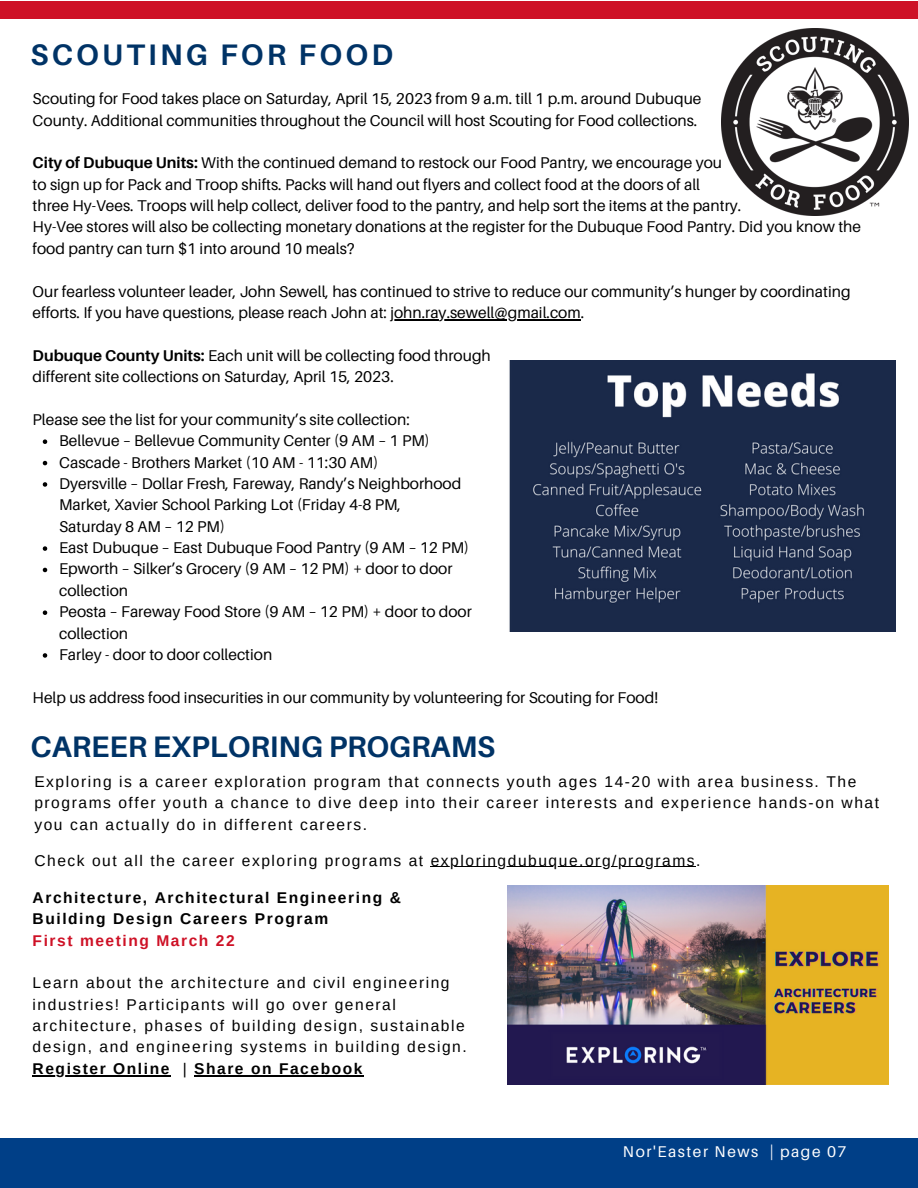
<style>
.page{position:relative;width:918px;height:1188px;background:#fff}
.page>*{position:absolute;margin:0;border:0;box-sizing:border-box;transform-origin:0 0}
.t1{font:700 29.7px "Aileron";color:#036}
.t2{font:700 29.7px "Aileron";letter-spacing:.11em;color:#036}
.t3{font:15.6px/21.3px "Aileron";color:#000}
.t4{font:15.6px/21.3px "Arimo";letter-spacing:.1em;color:#000}
.t5{font:700 15.6px/21.3px "Arimo";letter-spacing:.1em;color:#000}
.t6{font:15.6px "Aileron";letter-spacing:.1em;color:#fff}
.t7{font:700 15.6px "Arimo";letter-spacing:.1em;color:#ce1126}
.s1{font-weight:700}
</style>
<div class="page">
<div style="left:0;top:1px;width:918px;height:17px;background:#ce1126"></div>
<div style="left:0;top:1139px;width:918px;height:49px;background:#003f87"></div>
<img style="left:722px;top:28px;width:186px;height:187px">
<img style="left:508px;top:885px;width:380px;height:199px">
<svg style="left:43px;top:439px;width:4px;height:5px"></svg>
<svg style="left:43px;top:461px;width:4px;height:4px"></svg>
<svg style="left:43px;top:482px;width:4px;height:5px"></svg>
<svg style="left:43px;top:546px;width:4px;height:5px"></svg>
<svg style="left:43px;top:568px;width:4px;height:4px"></svg>
<svg style="left:43px;top:610px;width:4px;height:5px"></svg>
<svg style="left:43px;top:653px;width:4px;height:5px"></svg>
<hr style="left:390px;top:319px;width:191px;height:1px;background:#000">
<img style="left:509px;top:360px;width:386px;height:271px">
<hr style="left:33px;top:1075px;width:138px;height:1px;background:#000">
<hr style="left:194px;top:1075px;width:170px;height:1px;background:#000">
<hr style="left:431px;top:866px;width:265px;height:1px;background:#000">
<h1 class="t2" style="left:30px;top:36px;width:364px">SCOUTING FOR FOOD</h1>
<p class="t3" style="left:33px;top:88px;width:670px">Scouting for Food takes place on Saturday, April 15, 2023 from 9 a.m. till 1 p.m. around Dubuque<br>County. Additional communities throughout the Council will host Scouting for Food collections.</p>
<p class="t3" style="left:33px;top:152px;width:830px"><span class="s1">City of Dubuque Units:</span> With the continued demand to restock our Food Pantry, we encourage you<br>to sign up for Pack and Troop shifts. Packs will hand out flyers and collect food at the doors of all<br>three Hy-Vees. Troops will help collect, deliver food to the pantry, and help sort the items at the pantry.<br>Hy-Vee stores will also be collecting monetary donations at the register for the Dubuque Food Pantry. Did you know the food pantry can turn $1 into around 10 meals?</p>
<p class="t3" style="left:33px;top:280px;width:819px">Our fearless volunteer leader, John Sewell, has continued to strive to reduce our community’s hunger by coordinating efforts. If you have questions, please reach John at: john.ray.sewell@gmail.com.</p>
<p class="t3" style="left:33px;top:344px;width:460px"><span class="s1">Dubuque County Units:</span> Each unit will be collecting food through different site collections on Saturday, April 15, 2023.</p>
<p class="t3" style="left:33px;top:408px;width:379px">Please see the list for your community’s site collection:</p>
<p class="t3" style="left:59px;top:430px;width:404px">Bellevue – Bellevue Community Center (9 AM – 1 PM)<br>Cascade - Brothers Market (10 AM - 11:30 AM)<br>Dyersville – Dollar Fresh, Fareway, Randy’s Neighborhood</p>
<p class="t3" style="left:59px;top:494px;width:343px">Market, Xavier School Parking Lot (Friday 4-8 PM,<br>Saturday 8 AM – 12 PM)</p>
<p class="t3" style="left:59px;top:537px;width:412px">East Dubuque – East Dubuque Food Pantry (9 AM – 12 PM)<br>Epworth – Silker’s Grocery (9 AM – 12 PM) + door to door</p>
<p class="t3" style="left:59px;top:601px;width:414px">Peosta – Fareway Food Store (9 AM – 12 PM) + door to door</p>
<p class="t3" style="left:59px;top:644px;width:215px">Farley - door to door collection</p>
<p class="t3" style="left:59px;top:579px;width:71px">collection</p>
<p class="t3" style="left:59px;top:622px;width:71px">collection</p>
<p class="t3" style="left:33px;top:686px;width:627px">Help us address food insecurities in our community by volunteering for Scouting for Food!</p>
<h1 class="t1" style="left:30px;top:728px;width:467px">CAREER EXPLORING PROGRAMS</h1>
<p class="t4" style="left:34px;top:771px;width:846px">Exploring is a career exploration program that connects youth ages 14-20 with area business. The programs offer youth a chance to dive deep into their career interests and experience hands-on what you can actually do in different careers.</p>
<p class="t4" style="left:34px;top:849px;width:668px">Check out all the career exploring programs at exploringdubuque.org/programs.</p>
<p class="t5" style="left:33px;top:887px;width:370px">Architecture, Architectural Engineering &amp;<br>Building Design Careers Program</p>
<p class="t7" style="left:33px;top:931px;width:204px">First meeting March 22</p>
<p class="t4" style="left:33px;top:972px;width:436px">Learn about the architecture and civil engineering industries! Participants will go over general architecture, phases of building design, sustainable design, and engineering systems in building design.<br><span class="s1">Register Online</span> | <span class="s1">Share on Facebook</span></p>
<p class="t6" style="left:623px;top:1142px;width:225px">Nor'Easter News | page 07</p>
<p class="t6" style="left:628px;top:1149px;width:220px">Nor'Easter News | page 07</p>
</div>
